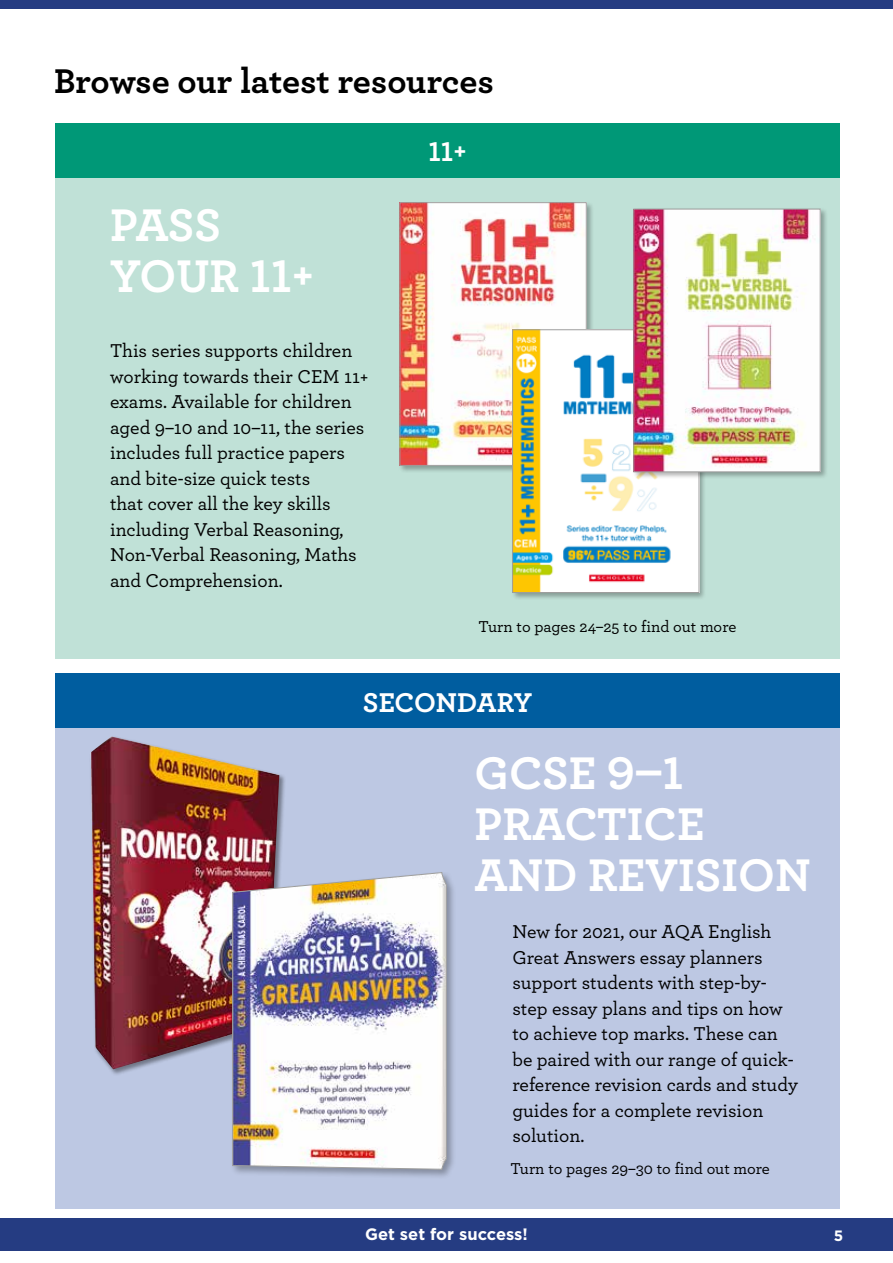
<style>
.page{position:relative;width:893px;height:1263px;background:#fff}
.page>*{position:absolute;margin:0;border:0;box-sizing:border-box;transform-origin:0 0}
.t1{font:700 48px/51px "Archer";color:#fff}
.t2{font:700 36px "Archer";letter-spacing:-.005em;color:#000}
.t3{font:700 28.5px "Archer";color:#fff}
.t4{font:500 19.5px/25.5px "Archer";color:#000}
.t5{font:500 16.5px "Archer";letter-spacing:-.005em;color:#000}
.t6{font:700 16.5px "Gotham";color:#fff}
.t7{font:700 15px "Gotham";color:#fff}
</style>
<div class="page">
<div style="left:0;top:1218px;width:893px;height:33px;background:#253c82"></div>
<div style="left:0;top:0;width:893px;height:9px;background:#253c82"></div>
<div style="left:55px;top:673px;width:785px;height:536px;background:#bdc8e3"></div>
<div style="left:55px;top:673px;width:785px;height:55px;background:#005d9f"></div>
<div style="left:55px;top:123px;width:785px;height:535px;background:#c0e1d7"></div>
<div style="left:55px;top:123px;width:785px;height:54px;background:#009877"></div>
<div style="left:398px;top:201px;width:196px;height:272px;background:#000;opacity:.3"></div>
<img style="left:402px;top:204px;width:182px;height:260px">
<div style="left:400px;top:202px;width:186px;height:264px;border:1px solid #9d9d9c"></div>
<div style="left:511px;top:328px;width:196px;height:272px;background:#000;opacity:.3"></div>
<img style="left:514px;top:332px;width:183px;height:259px">
<div style="left:512px;top:330px;width:187px;height:263px;border:1px solid #9d9d9c"></div>
<div style="left:632px;top:207px;width:196px;height:272px;background:#000;opacity:.3"></div>
<img style="left:636px;top:211px;width:182px;height:259px">
<div style="left:634px;top:209px;width:186px;height:263px;border:1px solid #9d9d9c"></div>
<div style="left:89px;top:735px;width:197px;height:341px;background:#000;opacity:.4"></div>
<img style="left:91px;top:736px;width:188px;height:333px">
<div style="left:230px;top:870px;width:226px;height:309px;background:#000;opacity:.3"></div>
<img style="left:232px;top:872px;width:215px;height:297px">
<h2 class="t2" style="left:54px;top:53px;width:441px">Browse our latest resources</h2>
<h1 class="t1" style="left:110px;top:196px;width:206px">PASS<br>YOUR 11+</h1>
<p class="t4" style="left:110px;top:337px;width:260px">This series supports children working towards their CEM 11+ exams. Available for children aged 9–10 and 10–11, the series includes full practice papers and bite-size quick tests<br>that cover all the key skills including Verbal Reasoning,<br>Non-Verbal Reasoning, Maths and Comprehension.</p>
<h3 class="t3" style="left:428px;top:129px;width:40px">11+</h3>
<p class="t5" style="left:479px;top:614px;width:259px">Turn to pages 24–25 to find out more</p>
<h3 class="t3" style="left:363px;top:680px;width:171px">SECONDARY</h3>
<h1 class="t1" style="left:474px;top:744px;width:338px">GCSE 9–1<br>PRACTICE<br>AND REVISION</h1>
<p class="t4" style="left:512px;top:918px;width:287px">New for 2021, our AQA English<br>Great Answers essay planners support students with step-by&shy;step essay plans and tips on how to achieve top marks. These can be paired with our range of quick&shy;reference revision cards and study guides for a complete revision solution.</p>
<p class="t5" style="left:510px;top:1157px;width:261px">Turn to pages 29–30 to find out more</p>
<p class="t6" style="left:365px;top:1225px;width:164px">Get set for success!</p>
<p class="t7" style="left:834px;top:1227px;width:11px">5</p>
</div>
